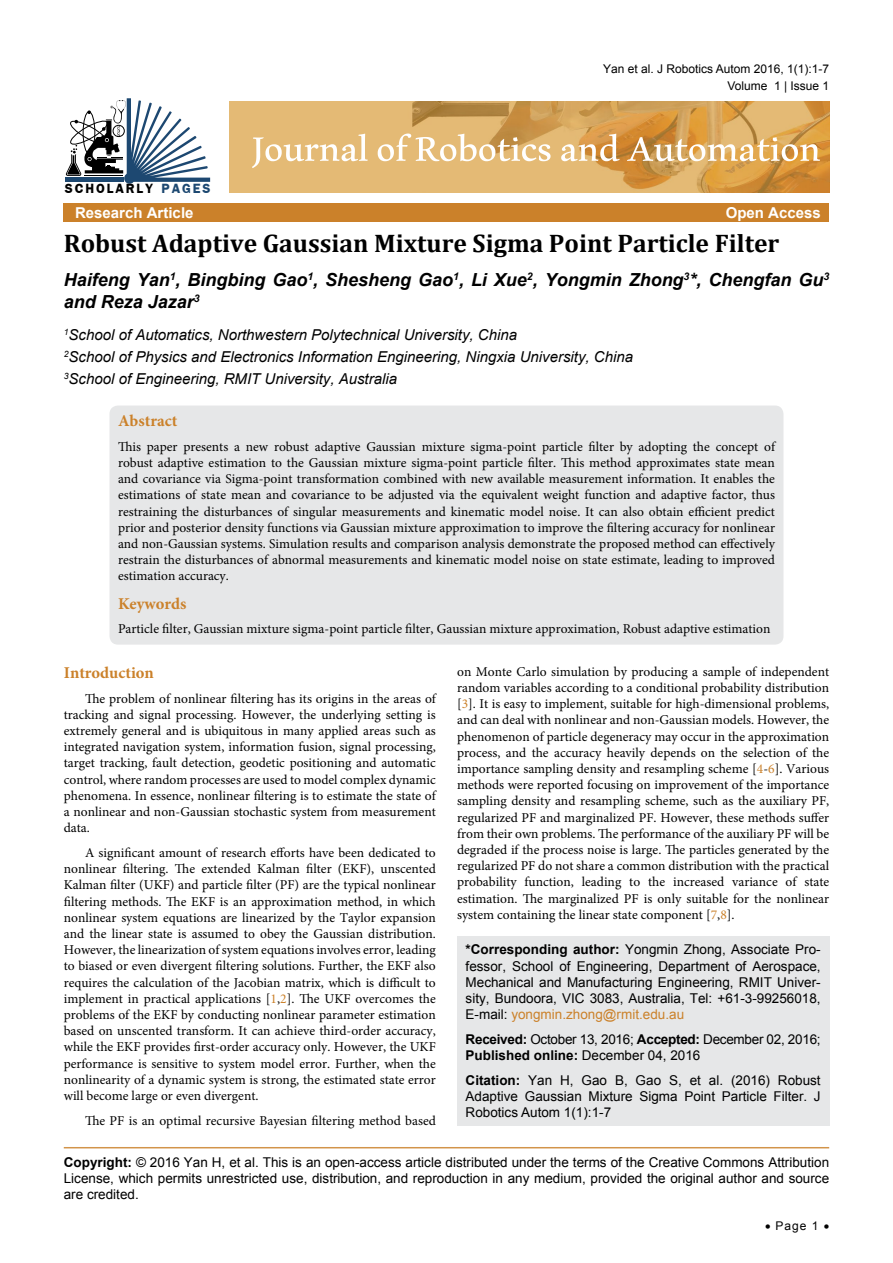
<style>
.page{position:relative;width:893px;height:1263px;background:#fff}
.page>*{position:absolute;margin:0;border:0;box-sizing:border-box;transform-origin:0 0}
.t1{font:60px "Aldhabi";color:#fff}
.t2{font:700 25.5px "Cambria";color:#000}
.t3{font:21.15px "Freesia UPC Bold";letter-spacing:.09em;color:#000}
.t4{font:italic 700 18px/21.6px "Arial";color:#000}
.t5{font:700 16.5px "Minion Pro";color:#cb812a}
.t6{font:italic 15px/22.2px "Arial";color:#000}
.t7{font:700 15px "Arial";color:#fff}
.t8{font:13.5px/16.2px "Minion Pro";color:#000;text-align:justify}
.t9{font:13.5px/16.2px "Arial";color:#000;text-align:justify}
.t10{font:13.5px/16.2px "Arial";letter-spacing:-.02em;color:#000}
.t11{font:12px/17.2px "Arial";color:#000;text-align:right}
.s1{color:#1d4871}
.s2{color:#cb812a}
.s3{font-weight:700}
</style>
<div class="page">
<div style="left:457px;top:936px;width:372px;height:190px;background:#e6e7e8"></div>
<hr style="left:64px;top:1147px;width:765px;height:1px;background:#cb812a">
<div style="left:64px;top:203px;width:765px;height:18px;background:#cb812a"></div>
<hr style="left:65px;top:178px;width:59px;height:4px;background:#1d4871">
<svg style="left:66px;top:98px;width:144px;height:84px"></svg>
<div style="left:124px;top:173px;width:11px;height:11px;background:#1d4871;border-radius:50%"></div>
<img style="left:230px;top:101px;width:599px;height:91px">
<div style="left:109px;top:405px;width:674px;height:240px;background:#e6e7e8;border-radius:9px"></div>
<p class="t11" style="left:603px;top:60px;width:228px">Yan et al. J Robotics Autom 2016, 1(1):1-7<br>Volume 1 | Issue 1</p>
<h3 class="t3" style="left:65px;top:174px;width:147px">SCHOLARLY <span class="s1">PAGES</span></h3>
<h1 class="t1" style="left:252px;top:97px;width:570px">Journal of Robotics and Automation</h1>
<p class="t7" style="left:75px;top:202px;width:120px">Research Article</p>
<p class="t7" style="left:726px;top:202px;width:97px">Open Access</p>
<h2 class="t2" style="left:64px;top:225px;width:717px">Robust Adaptive Gaussian Mixture Sigma Point Particle Filter</h2>
<h3 class="t4" style="left:64px;top:269px;width:767px">Haifeng Yan<sup>1</sup>, Bingbing Gao<sup>1</sup>, Shesheng Gao<sup>1</sup>, Li Xue<sup>2</sup>, Yongmin Zhong<sup>3</sup>*, Chengfan Gu<sup>3 </sup>and Reza Jazar<sup>3</sup></h3>
<p class="t6" style="left:64px;top:324px;width:571px"><sup>1</sup>School of Automatics, Northwestern Polytechnical University, China<br><sup>2</sup>School of Physics and Electronics Information Engineering, Ningxia University, China<br><sup>3</sup>School of Engineering, RMIT University, Australia</p>
<p class="t5" style="left:118px;top:409px;width:61px">Abstract</p>
<p class="t8" style="left:118px;top:438px;width:658px">This paper presents a new robust adaptive Gaussian mixture sigma-point particle filter by adopting the concept of robust adaptive estimation to the Gaussian mixture sigma-point particle filter. This method approximates state mean and covariance via Sigma-point transformation combined with new available measurement information. It enables the estimations of state mean and covariance to be adjusted via the equivalent weight function and adaptive factor, thus restraining the disturbances of singular measurements and kinematic model noise. It can also obtain efficient predict prior and posterior density functions via Gaussian mixture approximation to improve the filtering accuracy for nonlinear and non-Gaussian systems. Simulation results and comparison analysis demonstrate the proposed method can effectively restrain the disturbances of abnormal measurements and kinematic model noise on state estimate, leading to improved estimation accuracy.</p>
<p class="t5" style="left:118px;top:592px;width:70px">Keywords</p>
<p class="t8" style="left:118px;top:621px;width:654px">Particle filter, Gaussian mixture sigma-point particle filter, Gaussian mixture approximation, Robust adaptive estimation</p>
<p class="t5" style="left:64px;top:661px;width:92px">Introduction</p>
<p class="t8" style="left:64px;top:690px;width:374px;text-indent:21px">The problem of nonlinear filtering has its origins in the areas of tracking and signal processing. However, the underlying setting is extremely general and is ubiquitous in many applied areas such as integrated navigation system, information fusion, signal processing, target tracking, fault detection, geodetic positioning and automatic control, where random processes are used to model complex dynamic phenomena. In essence, nonlinear filtering is to estimate the state of a nonlinear and non-Gaussian stochastic system from measurement data.</p>
<p class="t8" style="left:64px;top:844px;width:374px;text-indent:21px">A significant amount of research efforts have been dedicated to nonlinear filtering. The extended Kalman filter (EKF), unscented Kalman filter (UKF) and particle filter (PF) are the typical nonlinear filtering methods. The EKF is an approximation method, in which nonlinear system equations are linearized by the Taylor expansion and the linear state is assumed to obey the Gaussian distribution.<br>However, the linearization of system equations involves error, leading to biased or even divergent filtering solutions. Further, the EKF also requires the calculation of the Jacobian matrix, which is difficult to implement in practical applications [<span class="s2">1</span>,<span class="s2">2</span>]. The UKF overcomes the problems of the EKF by conducting nonlinear parameter estimation based on unscented transform. It can achieve third-order accuracy, while the EKF provides first-order accuracy only. However, the UKF performance is sensitive to system model error. Further, when the nonlinearity of a dynamic system is strong, the estimated state error will become large or even divergent.</p>
<p class="t8" style="left:85px;top:1112px;width:352px">The PF is an optimal recursive Bayesian filtering method based</p>
<p class="t8" style="left:457px;top:663px;width:374px">on Monte Carlo simulation by producing a sample of independent random variables according to a conditional probability distribution [<span class="s2">3</span>]. It is easy to implement, suitable for high-dimensional problems, and can deal with nonlinear and non-Gaussian models. However, the phenomenon of particle degeneracy may occur in the approximation process, and the accuracy heavily depends on the selection of the importance sampling density and resampling scheme [<span class="s2">4</span>-<span class="s2">6</span>]. Various methods were reported focusing on improvement of the importance sampling density and resampling scheme, such as the auxiliary PF, regularized PF and marginalized PF. However, these methods suffer from their own problems. The performance of the auxiliary PF will be degraded if the process noise is large. The particles generated by the regularized PF do not share a common distribution with the practical probability function, leading to the increased variance of state estimation. The marginalized PF is only suitable for the nonlinear system containing the linear state component [<span class="s2">7</span>,<span class="s2">8</span>].</p>
<p class="t9" style="left:466px;top:942px;width:357px"><span class="s3">*Corresponding author:</span> Yongmin Zhong, Associate Pro&shy;fessor, School of Engineering, Department of Aerospace, Mechanical and Manufacturing Engineering, RMIT Univer&shy;sity, Bundoora, VIC 3083, Australia, Tel: +61-3-99256018, E-mail: <span class="s2">yongmin.zhong@rmit.edu.au</span></p>
<p class="t10" style="left:466px;top:1031px;width:357px"><span class="s3">Received:</span> October 13, 2016; <span class="s3">Accepted:</span> December 02, 2016;<br><span class="s3">Published online:</span> December 04, 2016</p>
<p class="t9" style="left:466px;top:1072px;width:357px"><span class="s3">Citation:</span> Yan H, Gao B, Gao S, et al. (2016) Robust Adaptive Gaussian Mixture Sigma Point Particle Filter. J Robotics Autom 1(1):1-7</p>
<p class="t9" style="left:64px;top:1154px;width:767px"><span class="s3">Copyright:</span> © 2016 Yan H, et al. This is an open-access article distributed under the terms of the Creative Commons Attribution License, which permits unrestricted use, distribution, and reproduction in any medium, provided the original author and source are credited.</p>
<p class="t11" style="left:765px;top:1217px;width:66px">• Page 1 •</p>
</div>
